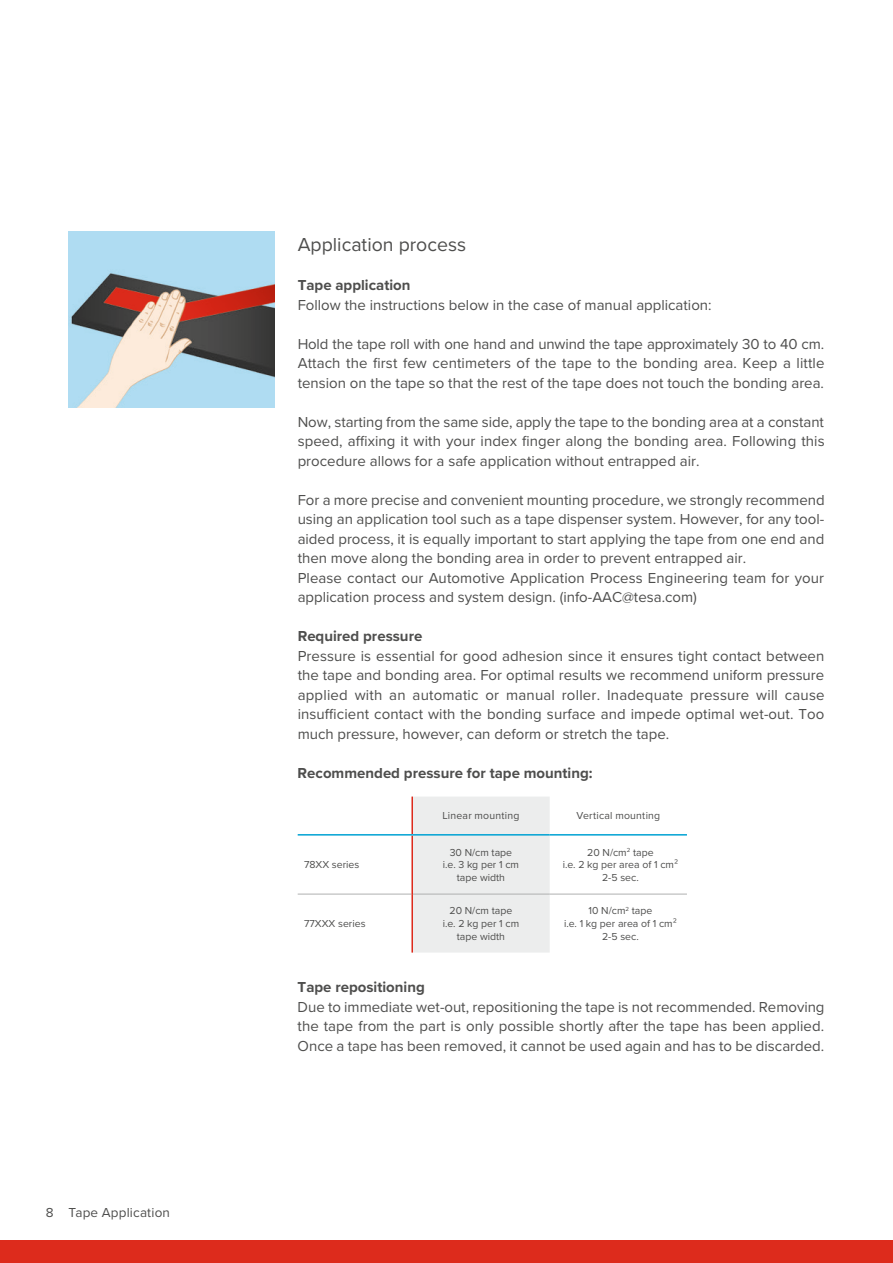
<style>
.page{position:relative;width:893px;height:1263px;background:#fff}
.page>*{position:absolute;margin:0;border:0;box-sizing:border-box;transform-origin:0 0}
.t1{font:19.5px "Proxima Nova";color:#4e4e4d}
.t2{font:15px/19.5px "Proxima Nova";color:#4e4e4d;text-align:justify}
.t3{font:700 15px "Proxima Nova";color:#4e4e4d}
.t4{font:13.5px "Proxima Nova";letter-spacing:.015em;color:#4e4e4d}
.t5{font:10.5px/12.6px "Proxima Nova";color:#4e4e4d;text-align:center}
.t6{font:10.5px "Proxima Nova";letter-spacing:.02em;color:#4e4e4d}
</style>
<div class="page">
<img style="left:69px;top:231px;width:206px;height:176px">
<svg style="left:298px;top:835px;width:389px;height:59px"></svg>
<div style="left:413px;top:797px;width:137px;height:155px;background:#eceded"></div>
<hr style="left:298px;top:894px;width:113px;height:1px;background:#afb0b0">
<hr style="left:413px;top:894px;width:137px;height:1px;background:#afb0b0">
<hr style="left:550px;top:894px;width:137px;height:1px;background:#afb0b0">
<hr style="left:411px;top:796px;width:2px;height:38px;background:#dd2b1c">
<hr style="left:411px;top:835px;width:2px;height:59px;background:#dd2b1c">
<hr style="left:411px;top:894px;width:2px;height:58px;background:#dd2b1c">
<hr style="left:298px;top:834px;width:114px;height:1px;background:#00a2d3">
<hr style="left:412px;top:834px;width:138px;height:1px;background:#00a2d3">
<hr style="left:550px;top:834px;width:137px;height:1px;background:#00a2d3">
<div style="left:0;top:1240px;width:893px;height:23px;background:#dd2b1c"></div>
<p class="t4" style="left:46px;top:1202px;width:126px">8 Tape Application</p>
<h1 class="t1" style="left:298px;top:230px;width:170px">Application process</h1>
<p class="t3" style="left:298px;top:274px;width:114px">Tape application</p>
<p class="t2" style="left:298px;top:294px;width:415px">Follow the instructions below in the case of manual application:</p>
<p class="t2" style="left:298px;top:333px;width:528px">Hold the tape roll with one hand and unwind the tape approximately 30 to 40 cm.<br>Attach the first few centimeters of the tape to the bonding area. Keep a little tension on the tape so that the rest of the tape does not touch the bonding area.</p>
<p class="t2" style="left:298px;top:411px;width:528px">Now, starting from the same side, apply the tape to the bonding area at a constant speed, affixing it with your index finger along the bonding area. Following this procedure allows for a safe application without entrapped air.</p>
<p class="t2" style="left:298px;top:489px;width:528px;text-align:left">For a more precise and convenient mounting procedure, we strongly recommend using an application tool such as a tape dispenser system. However, for any tool&shy;aided process, it is equally important to start applying the tape from one end and then move along the bonding area in order to prevent entrapped air.<br>Please contact our Automotive Application Process Engineering team for your application process and system design. (info-AAC@tesa.com)</p>
<p class="t3" style="left:298px;top:625px;width:126px">Required pressure</p>
<p class="t2" style="left:298px;top:645px;width:528px">Pressure is essential for good adhesion since it ensures tight contact between the tape and bonding area. For optimal results we recommend uniform pressure applied with an automatic or manual roller. Inadequate pressure will cause insufficient contact with the bonding surface and impede optimal wet-out. Too much pressure, however, can deform or stretch the tape.</p>
<p class="t3" style="left:298px;top:761px;width:297px">Recommended pressure for tape mounting:</p>
<p class="t5" style="left:304px;top:858px;width:57px">78XX series</p>
<p class="t5" style="left:304px;top:917px;width:63px">77XXX series</p>
<p class="t6" style="left:442px;top:808px;width:79px">Linear mounting</p>
<p class="t6" style="left:576px;top:808px;width:85px">Vertical mounting</p>
<p class="t5" style="left:443px;top:845px;width:78px">30 N/cm tape i.e. 3 kg per 1 cm tape width</p>
<p class="t5" style="left:563px;top:845px;width:117px">20 N/cm<sup>2</sup> tape<br>i.e. 2 kg per area of 1 cm²<br>2-5 sec.</p>
<p class="t5" style="left:443px;top:904px;width:78px">20 N/cm tape i.e. 2 kg per 1 cm tape width</p>
<p class="t5" style="left:564px;top:904px;width:114px">10 N/cm<sup>2</sup> tape<br>i.e. 1 kg per area of 1 cm²<br>2-5 sec.</p>
<p class="t3" style="left:298px;top:976px;width:129px">Tape repositioning</p>
<p class="t2" style="left:298px;top:996px;width:528px">Due to immediate wet-out, repositioning the tape is not recommended. Removing the tape from the part is only possible shortly after the tape has been applied.<br>Once a tape has been removed, it cannot be used again and has to be discarded.</p>
</div>
